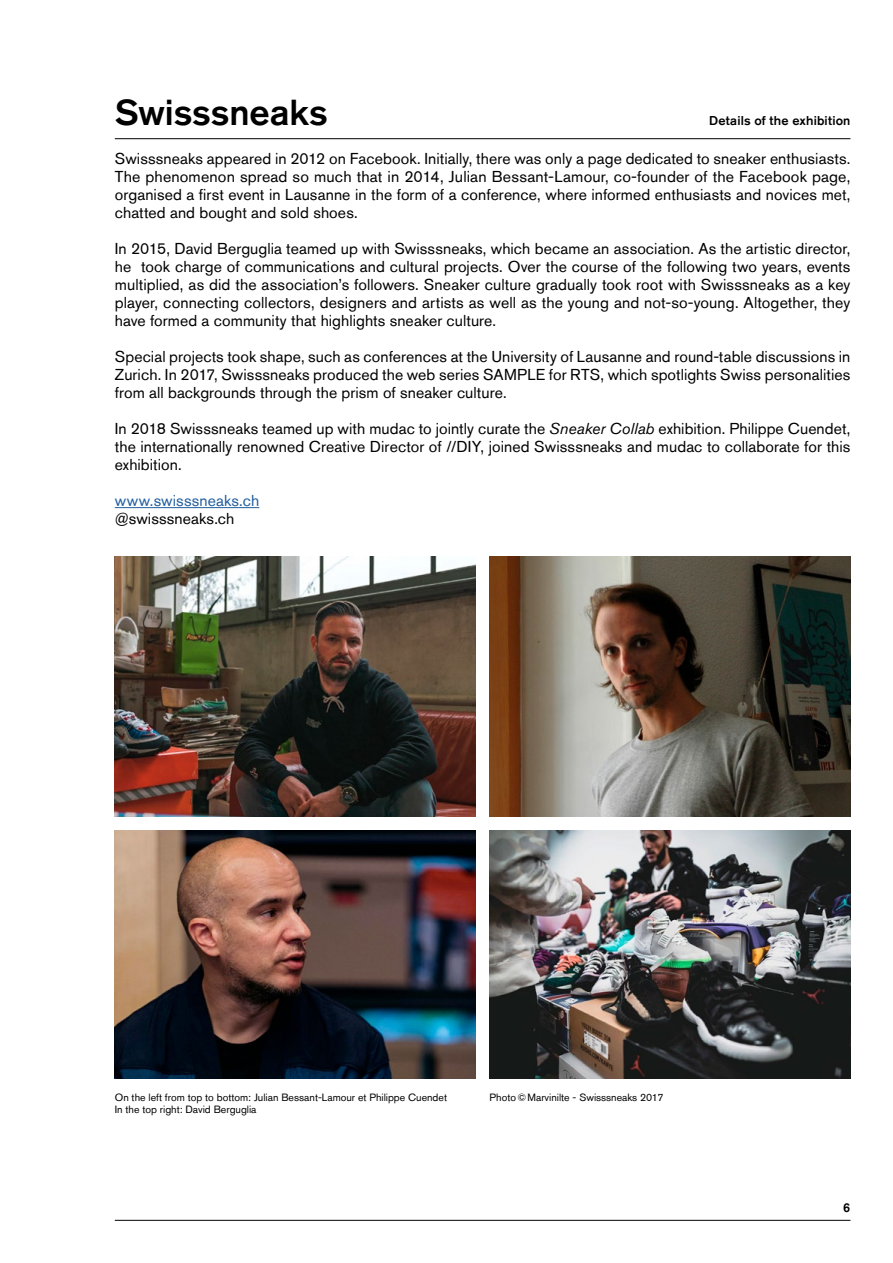
<style>
.page{position:relative;width:893px;height:1263px;background:#fff}
.page>*{position:absolute;margin:0;border:0;box-sizing:border-box;transform-origin:0 0}
.t1{font:500 36px "Akzidenz Grotesk Std";letter-spacing:-.005em;color:#000}
.t2{font:15.75px/18px "Akzidenz Grotesk Std";letter-spacing:.005em;color:#000;text-align:justify}
.t3{font:15.75px "Akzidenz Grotesk Std";letter-spacing:.005em;color:#215e9e}
.t4{font:500 12.75px "Akzidenz Grotesk Std";letter-spacing:.015em;color:#000}
.t5{font:10.5px/12.8px "Akzidenz Grotesk Std";color:#000}
.s1{font-style:italic}
</style>
<div class="page">
<hr style="left:115px;top:138px;width:735px;height:1px;background:#000">
<hr style="left:115px;top:1220px;width:735px;height:1px;background:#000">
<hr style="left:115px;top:507px;width:144px;height:1px;background:#215e9e">
<img style="left:490px;top:556px;width:360px;height:260px">
<img style="left:115px;top:556px;width:361px;height:260px">
<img style="left:115px;top:830px;width:361px;height:249px">
<img style="left:490px;top:830px;width:360px;height:249px">
<h1 class="t1" style="left:115px;top:90px;width:214px">Swisssneaks</h1>
<p class="t4" style="left:709px;top:112px;width:143px">Details of the exhibition</p>
<p class="t2" style="left:115px;top:150px;width:737px">Swisssneaks appeared in 2012 on Facebook. Initially, there was only a page dedicated to sneaker enthusiasts.<br>The phenomenon spread so much that in 2014, Julian Bessant-Lamour, co-founder of the Facebook page, organised a first event in Lausanne in the form of a conference, where informed enthusiasts and novices met, chatted and bought and sold shoes.</p>
<p class="t2" style="left:115px;top:240px;width:737px">In 2015, David Berguglia teamed up with Swisssneaks, which became an association. As the artistic director, he took charge of communications and cultural projects. Over the course of the following two years, events multiplied, as did the association’s followers. Sneaker culture gradually took root with Swisssneaks as a key player, connecting collectors, designers and artists as well as the young and not-so-young. Altogether, they have formed a community that highlights sneaker culture.</p>
<p class="t2" style="left:115px;top:348px;width:737px">Special projects took shape, such as conferences at the University of Lausanne and round-table discussions in Zurich. In 2017, Swisssneaks produced the web series SAMPLE for RTS, which spotlights Swiss personalities from all backgrounds through the prism of sneaker culture.</p>
<p class="t2" style="left:115px;top:420px;width:737px">In 2018 Swisssneaks teamed up with mudac to jointly curate the <span class="s1">Sneaker Collab</span> exhibition. Philippe Cuendet, the internationally renowned Creative Director of //DIY, joined Swisssneaks and mudac to collaborate for this exhibition.</p>
<p class="t3" style="left:115px;top:492px;width:146px">www.swisssneaks.ch</p>
<p class="t2" style="left:115px;top:510px;width:121px">@swisssneaks.ch</p>
<p class="t5" style="left:115px;top:1090px;width:334px">On the left from top to bottom: Julian Bessant-Lamour et Philippe Cuendet<br>In the top right: David Berguglia</p>
<p class="t5" style="left:490px;top:1090px;width:176px">Photo©Marvinilte - Swisssneaks 2017</p>
<p class="t4" style="left:843px;top:1199px;width:9px">6</p>
</div>
